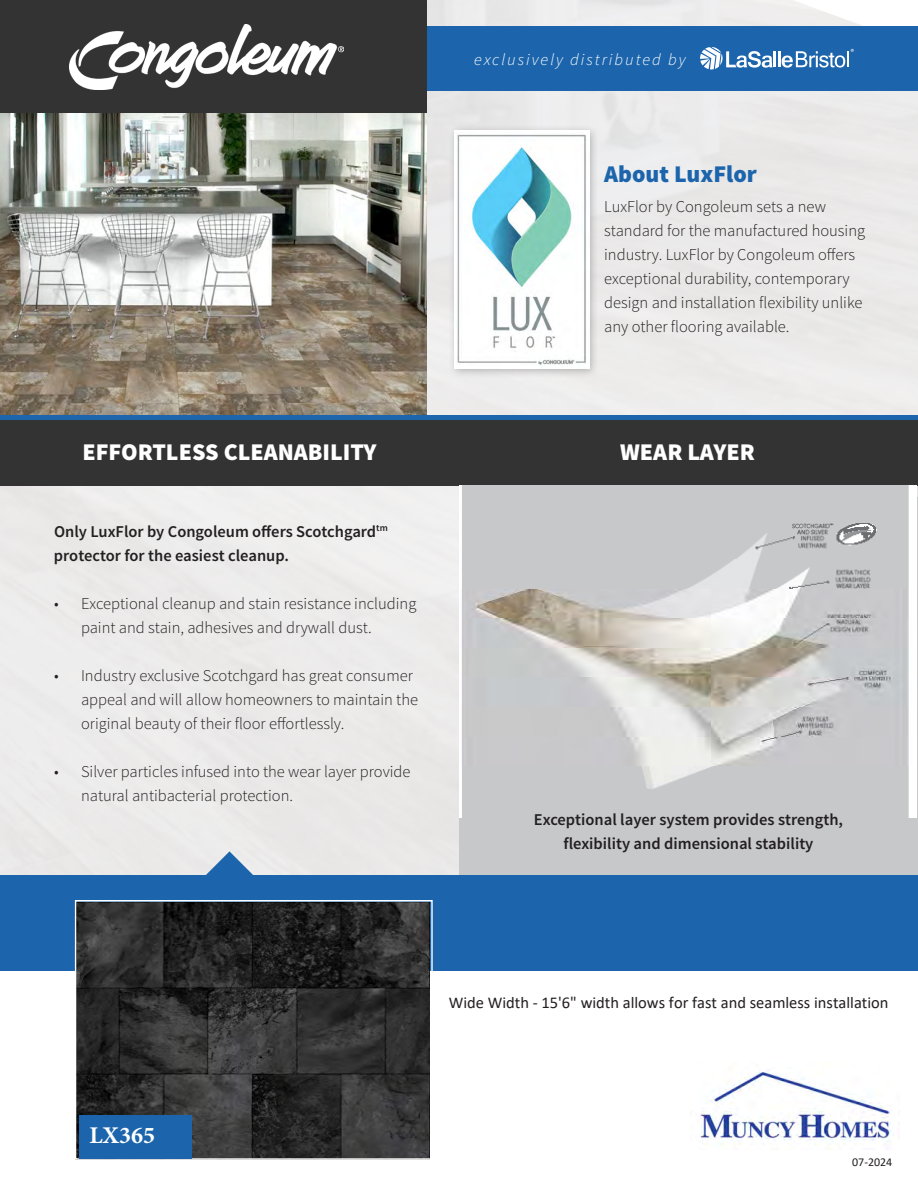
<style>
.page{position:relative;width:918px;height:1188px;background:#fff}
.page>*{position:absolute;margin:0;border:0;box-sizing:border-box;transform-origin:0 0}
.t1{font:900 24px "Source Sans Pro";color:#fff}
.t2{font:900 24px "Source Sans Pro";color:#1c65ac}
.t3{font:700 24px "Minion Pro";color:#fff}
.t4{font:300 16.5px/24px "Source Sans Pro";color:#231f20}
.t5{font:600 16.5px "Source Sans Pro";color:#231f20}
.t6{font:16.5px "Calibri";color:#231f20}
.t7{font:italic 300 16.5px "Source Sans Pro";letter-spacing:.12em;color:#fff}
.t8{font:12px "Calibri";color:#231f20}
.t9{font:9px "Myriad Pro";color:#fff}
</style>
<div class="page">
<div style="left:0;top:0;width:918px;height:875px;background:#eceaea"></div>
<div style="left:0;top:875px;width:918px;height:95px;background:#1c65ac"></div>
<div style="left:344px;top:27px;width:574px;height:64px;background:#1c65ac"></div>
<div style="left:0;top:0;width:427px;height:113px;background:#333"></div>
<img style="left:0;top:113px;width:427px;height:303px">
<div style="left:0;top:416px;width:918px;height:57px;background:#1c65ac"></div>
<div style="left:0;top:420px;width:918px;height:66px;background:#333"></div>
<img style="left:69px;top:25px;width:275px;height:64px">
<div style="left:448px;top:124px;width:151px;height:255px;background:#231f20;opacity:.29"></div>
<img style="left:454px;top:131px;width:136px;height:238px">
<div style="left:459px;top:497px;width:459px;height:378px;background:#c7c8ca"></div>
<img style="left:459px;top:486px;width:457px;height:332px">
<hr style="left:773px;top:51px;width:3px;height:16px;background:#fff">
<hr style="left:778px;top:51px;width:3px;height:16px;background:#fff">
<svg style="left:782px;top:51px;width:67px;height:17px"></svg>
<svg style="left:700px;top:47px;width:73px;height:23px"></svg>
<svg style="left:185px;top:851px;width:89px;height:24px;background:#b5c7da"></svg>
<img style="left:77px;top:902px;width:352px;height:256px">
<div style="left:75px;top:900px;width:358px;height:260px;border:1px solid #fff"></div>
<div style="left:79px;top:1115px;width:112px;height:44px;background:#1c65ac"></div>
<img style="left:700px;top:1070px;width:194px;height:79px">
<p class="t7" style="left:474px;top:50px;width:213px">exclusively distributed by</p>
<p class="t2" style="left:604px;top:158px;width:154px">About LuxFlor</p>
<p class="t9" style="left:851px;top:46px;width:5px">®</p>
<p class="t4" style="left:604px;top:195px;width:223px">LuxFlor by Congoleum sets a new</p>
<p class="t4" style="left:604px;top:219px;width:263px">standard for the manufactured housing industry. LuxFlor by Congoleum offers</p>
<p class="t4" style="left:604px;top:267px;width:247px">exceptional durability, contemporary</p>
<p class="t4" style="left:604px;top:291px;width:260px">design and installation flexibility unlike</p>
<p class="t4" style="left:604px;top:315px;width:187px">any other flooring available.</p>
<p class="t1" style="left:82px;top:437px;width:296px">EFFORTLESS CLEANABILITY</p>
<p class="t1" style="left:620px;top:437px;width:136px">WEAR LAYER</p>
<p class="t5" style="left:54px;top:521px;width:335px">Only LuxFlor by Congoleum offers Scotchgard<sup>tm</sup></p>
<p class="t5" style="left:54px;top:545px;width:237px">protector for the easiest cleanup.</p>
<p class="t4" style="left:81px;top:591px;width:337px;text-indent:-27px">• Exceptional cleanup and stain resistance including paint and stain, adhesives and drywall dust.</p>
<p class="t4" style="left:81px;top:663px;width:339px;text-indent:-27px">• Industry exclusive Scotchgard has great consumer appeal and will allow homeowners to maintain the original beauty of their floor effortlessly.</p>
<p class="t4" style="left:81px;top:759px;width:331px;text-indent:-27px">• Silver particles infused into the wear layer provide natural antibacterial protection.</p>
<p class="t5" style="left:534px;top:809px;width:311px">Exceptional layer system provides strength,</p>
<p class="t5" style="left:564px;top:833px;width:251px">flexibility and dimensional stability</p>
<p class="t3" style="left:89px;top:1119px;width:67px">LX365</p>
<p class="t6" style="left:449px;top:991px;width:441px">Wide Width - 15'6" width allows for fast and seamless installation</p>
<p class="t8" style="left:852px;top:1154px;width:42px">07-2024</p>
</div>
